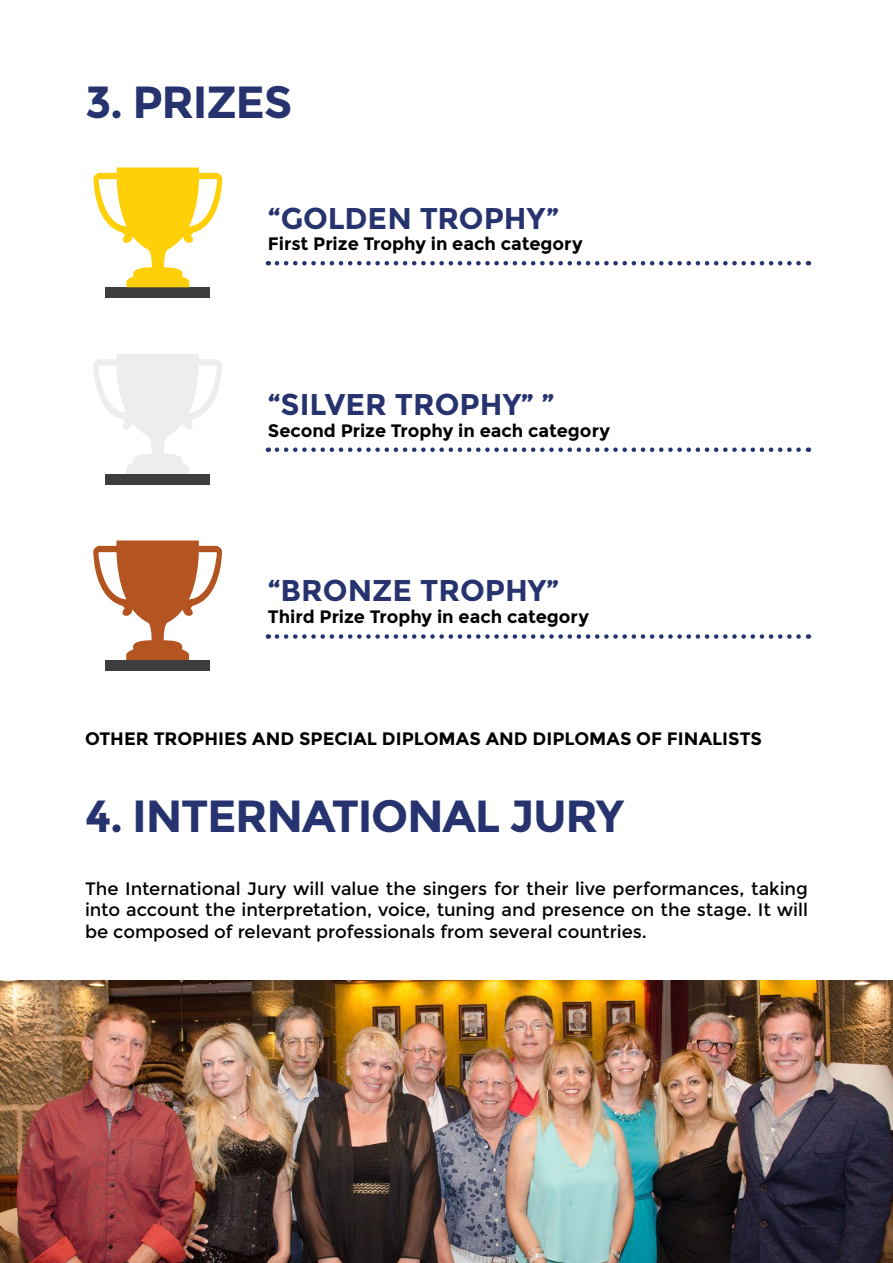
<style>
.page{position:relative;width:893px;height:1263px;background:#fff}
.page>*{position:absolute;margin:0;border:0;box-sizing:border-box;transform-origin:0 0}
.t1{font:700 45px "Montserrat";letter-spacing:-.03em;color:#26336e}
.t2{font:700 30px "Montserrat";color:#26336e}
.t3{font:18px/21.6px "Montserrat";letter-spacing:-.005em;color:#000;text-align:justify}
.t4{font:700 18px "Montserrat";color:#000}
</style>
<div class="page">
<div style="left:106px;top:287px;width:104px;height:11px;background:#3d3d40"></div>
<svg style="left:94px;top:167px;width:128px;height:120px"></svg>
<svg style="left:93px;top:354px;width:129px;height:120px"></svg>
<div style="left:106px;top:474px;width:104px;height:10px;background:#3d3d40"></div>
<svg style="left:93px;top:540px;width:129px;height:120px"></svg>
<div style="left:106px;top:660px;width:104px;height:11px;background:#3d3d40"></div>
<svg style="left:277px;top:634px;width:532px;height:5px"></svg>
<svg style="left:277px;top:447px;width:532px;height:5px"></svg>
<svg style="left:277px;top:261px;width:532px;height:4px"></svg>
<img style="left:0;top:981px;width:893px;height:282px">
<h1 class="t1" style="left:85px;top:75px;width:209px">3. PRIZES</h1>
<h2 class="t2" style="left:268px;top:200px;width:293px">“GOLDEN TROPHY”</h2>
<p class="t4" style="left:268px;top:233px;width:316px">First Prize Trophy in each category</p>
<h2 class="t2" style="left:268px;top:387px;width:288px">“SILVER TROPHY” ”</h2>
<p class="t4" style="left:268px;top:420px;width:344px">Second Prize Trophy in each category</p>
<h2 class="t2" style="left:268px;top:573px;width:293px">“BRONZE TROPHY”</h2>
<p class="t4" style="left:268px;top:606px;width:323px">Third Prize Trophy in each category</p>
<p class="t4" style="left:85px;top:728px;width:678px">OTHER TROPHIES AND SPECIAL DIPLOMAS AND DIPLOMAS OF FINALISTS</p>
<h1 class="t1" style="left:85px;top:789px;width:540px">4. INTERNATIONAL JURY</h1>
<p class="t3" style="left:85px;top:878px;width:724px">The International Jury will value the singers for their live performances, taking into account the interpretation, voice, tuning and presence on the stage. It will be composed of relevant professionals from several countries.</p>
</div>
